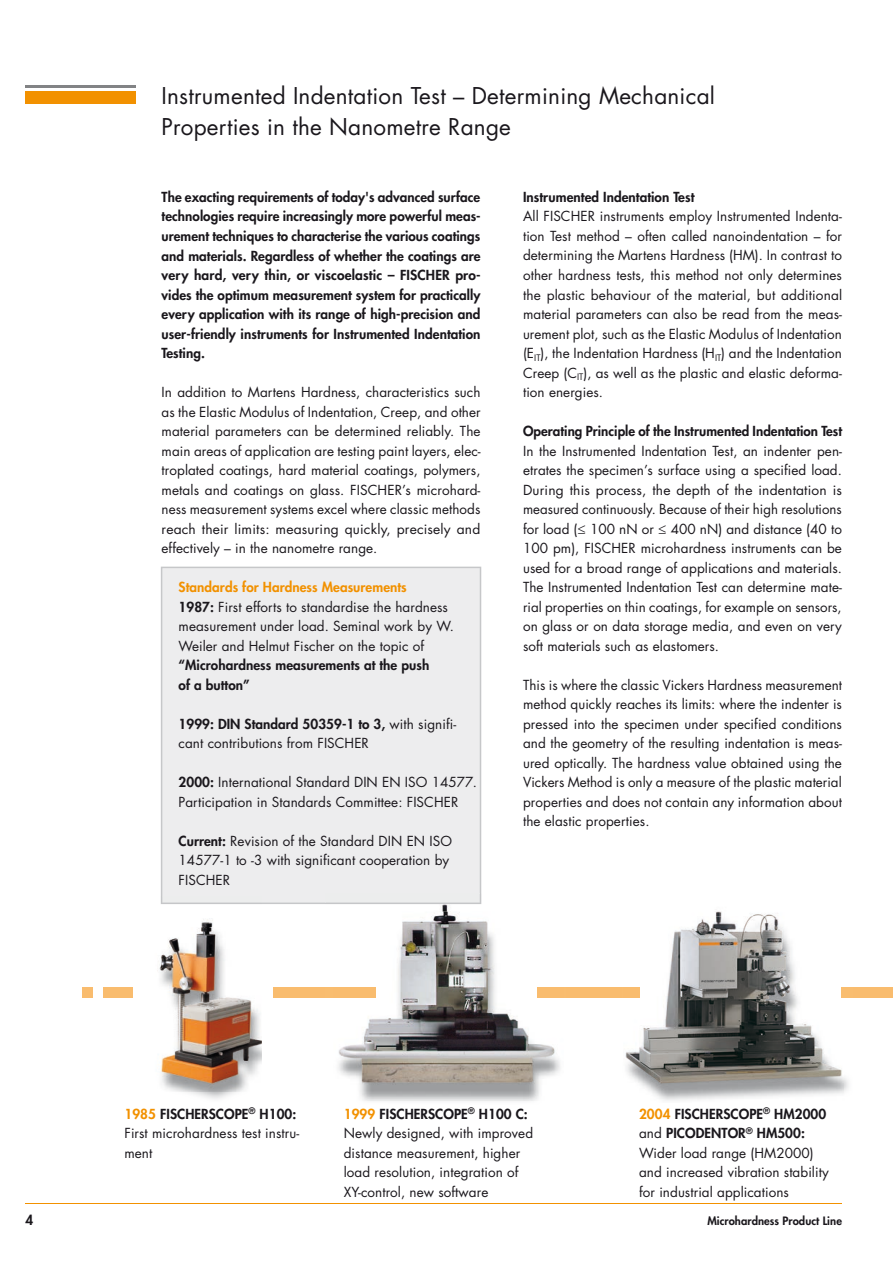
<style>
.page{position:relative;width:893px;height:1263px;background:#fff}
.page>*{position:absolute;margin:0;border:0;box-sizing:border-box;transform-origin:0 0}
.t1{font:22.5px/31.5px "Futura Std";letter-spacing:.01em;color:#1a171c}
.t2{font:13.5px/19.5px "Futura Std";letter-spacing:.005em;color:#1a171c}
.t3{font:800 13.5px/19.5px "Futura Std";letter-spacing:.005em;color:#1a171c;text-align:justify}
.t4{font:800 11.25px "Futura Std";letter-spacing:.005em;color:#1a171c}
.s1{font-weight:800;color:#f29100}
.s2{font-weight:800}
</style>
<div class="page">
<div style="left:26px;top:91px;width:110px;height:13px;background:#f29100"></div>
<hr style="left:26px;top:85px;width:110px;height:2px;background:#828385">
<hr style="left:26px;top:1203px;width:816px;height:1px;background:#f29100">
<div style="left:161px;top:567px;width:320px;height:337px;background:#ededee"></div>
<img style="left:625px;top:916px;width:219px;height:185px">
<img style="left:157px;top:896px;width:105px;height:196px">
<img style="left:161px;top:896px;width:101px;height:8px">
<img style="left:338px;top:894px;width:222px;height:207px">
<img style="left:325px;top:894px;width:156px;height:10px">
<div style="left:853px;top:987px;width:40px;height:11px;background:#f9bc6e"></div>
<svg style="left:841px;top:987px;width:12px;height:11px"></svg>
<div style="left:103px;top:987px;width:30px;height:11px;background:#f9bc6e"></div>
<div style="left:273px;top:987px;width:52px;height:11px;background:#f9bc6e"></div>
<svg style="left:325px;top:987px;width:8px;height:11px"></svg>
<img style="left:333px;top:987px;width:42px;height:11px">
<div style="left:565px;top:987px;width:58px;height:11px;background:#f9bc6e"></div>
<img style="left:623px;top:987px;width:16px;height:11px">
<img style="left:537px;top:987px;width:27px;height:11px">
<div style="left:82px;top:987px;width:10px;height:11px;background:#f9bc6e"></div>
<h1 class="t1" style="left:162px;top:80px;width:555px">Instrumented Indentation Test – Determining Mechanical<br>Properties in the Nanometre Range</h1>
<p class="t3" style="left:162px;top:187px;width:321px">The exacting requirements of today's advanced surface technologies require increasingly more powerful meas&shy;urement techniques to characterise the various coatings and materials. Regardless of whether the coatings are very hard, very thin, or viscoelastic – FISCHER pro&shy;vides the optimum measurement system for practically every application with its range of high-precision and user-friendly instruments for Instrumented Indentation Testing.</p>
<p class="t2" style="left:162px;top:382px;width:321px;text-align:justify">In addition to Martens Hardness, characteristics such as the Elastic Modulus of Indentation, Creep, and other material parameters can be determined reliably. The main areas of application are testing paint layers, elec&shy;troplated coatings, hard material coatings, polymers, metals and coatings on glass. FISCHER’s microhard&shy;ness measurement systems excel where classic methods reach their limits: measuring quickly, precisely and effectively – in the nanometre range.</p>
<p class="t2" style="left:179px;top:577px;width:277px"><span class="s1">Standards for Hardness Measurements<br></span><span class="s2">1987:</span> First efforts to standardise the hardness measurement under load. Seminal work by W.<br>Weiler and Helmut Fischer on the topic of</p>
<p class="t3" style="left:179px;top:655px;width:252px">“Microhardness measurements at the push of a button”</p>
<p class="t2" style="left:179px;top:714px;width:279px"><span class="s2">1999: DIN Standard 50359-1 to 3,</span> with signifi&shy;cant contributions from FISCHER</p>
<p class="t2" style="left:179px;top:772px;width:300px"><span class="s2">2000:</span> International Standard DIN EN ISO 14577.<br>Participation in Standards Committee: FISCHER</p>
<p class="t2" style="left:179px;top:831px;width:275px"><span class="s2">Current:</span> Revision of the Standard DIN EN ISO<br>14577-1 to -3 with significant cooperation by<br>FISCHER</p>
<p class="t3" style="left:523px;top:187px;width:173px">Instrumented Indentation Test</p>
<p class="t2" style="left:523px;top:207px;width:321px;text-align:justify">All FISCHER instruments employ Instrumented Indenta&shy;tion Test method – often called nanoindentation – for determining the Martens Hardness (HM). In contrast to other hardness tests, this method not only determines the plastic behaviour of the material, but additional material parameters can also be read from the meas&shy;urement plot, such as the Elastic Modulus of Indentation (E<sub>IT</sub>), the Indentation Hardness (H<sub>IT</sub>) and the Indentation Creep (C<sub>IT</sub>), as well as the plastic and elastic deforma&shy;tion energies.</p>
<p class="t3" style="left:523px;top:421px;width:321px">Operating Principle of the Instrumented Indentation Test</p>
<p class="t2" style="left:523px;top:441px;width:320px;text-align:justify">In the Instrumented Indentation Test, an indenter pen&shy;etrates the specimen’s surface using a specified load.<br>During this process, the depth of the indentation is measured continuously. Because of their high resolutions for load (≤ 100 nN or ≤ 400 nN) and distance (40 to 100 pm), FISCHER microhardness instruments can be used for a broad range of applications and materials.<br>The Instrumented Indentation Test can determine mate&shy;rial properties on thin coatings, for example on sensors, on glass or on data storage media, and even on very soft materials such as elastomers.</p>
<p class="t2" style="left:523px;top:675px;width:321px;text-align:justify">This is where the classic Vickers Hardness measurement method quickly reaches its limits: where the indenter is pressed into the specimen under specified conditions and the geometry of the resulting indentation is meas&shy;ured optically. The hardness value obtained using the Vickers Method is only a measure of the plastic material properties and does not contain any information about the elastic properties.</p>
<p class="t2" style="left:124px;top:1104px;width:176px"><span class="s1">1985</span> <span class="s2">FISCHERSCOPE</span><sup>®</sup> <span class="s2">H100:<br></span>First microhardness test instru&shy;ment</p>
<p class="t2" style="left:344px;top:1104px;width:191px"><span class="s1">1999</span> <span class="s2">FISCHERSCOPE</span><sup>®</sup> <span class="s2">H100 C:<br></span>Newly designed, with improved distance measurement, higher load resolution, integration of<br>XY-control, new software</p>
<p class="t2" style="left:639px;top:1104px;width:191px"><span class="s1">2004</span> <span class="s2">FISCHERSCOPE</span><sup>®</sup> <span class="s2">HM2000 </span>and <span class="s2">PICODENTOR</span><sup>®</sup> <span class="s2">HM500:<br></span>Wider load range (HM2000) and increased vibration stability for industrial applications</p>
<p class="t3" style="left:26px;top:1210px;width:9px">4</p>
<p class="t4" style="left:707px;top:1213px;width:136px">Microhardness Product Line</p>
</div>
